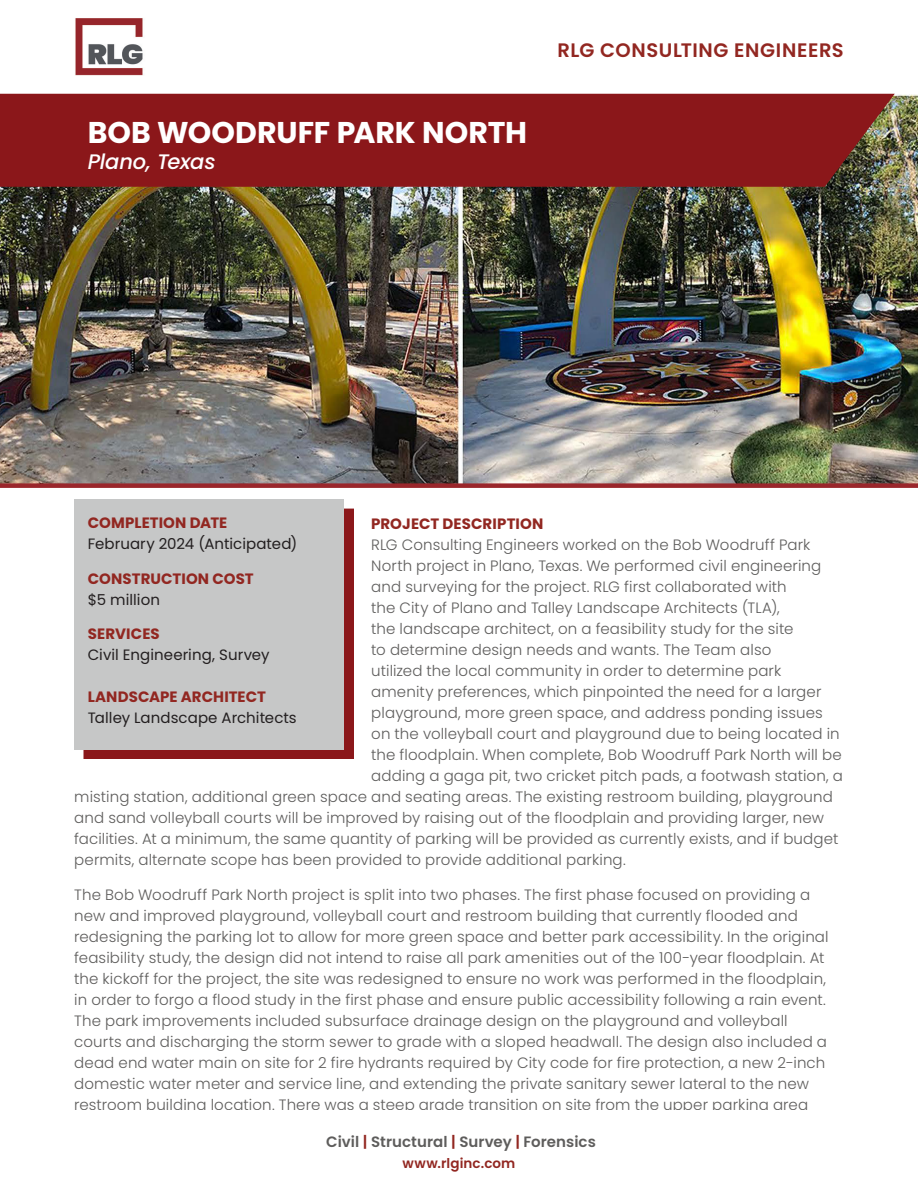
<style>
.page{position:relative;width:918px;height:1188px;background:#fff}
.page>*{position:absolute;margin:0;border:0;box-sizing:border-box;transform-origin:0 0}
.project_name{font:700 30px "Poppins";letter-spacing:-.005em;color:#fff}
.project_location{font:italic 500 21px "Poppins";letter-spacing:-.01em;color:#fff}
.body{font:600 19.5px "Poppins";letter-spacing:.03em;color:#922721}
.project_description{font:300 15px/21px "Poppins";letter-spacing:.01em;color:#5e5d5c}
.proj_side_body_3{font:15px/21px "Poppins";letter-spacing:.005em;color:#231f20}
.body-2{font:600 15px "Poppins";color:#5e5d5c}
.proj_side_header3{font:15px/21px "Poppins";letter-spacing:.005em;color:#231f20}
.proj_side_body_1{font:15px "Poppins";letter-spacing:.005em;color:#231f20}
.project_description-2{font:700 15px "Poppins";letter-spacing:.005em;color:#922721}
.proj_side_header_2{font:700 15px "Poppins";color:#922721}
.proj_side_header1{font:700 15px "Poppins";color:#922721}
.proj_side_body_2{font:15px "Poppins";letter-spacing:.005em;color:#231f20}
.body-3{font:600 13.5px "Poppins";letter-spacing:.01em;color:#922721}
.s1{font-weight:700;color:#922721}
.s2{color:#922721}
</style>
<div class="page">
<img style="left:0;top:94px;width:918px;height:389px">
<div style="left:0;top:94px;width:895px;height:93px;background:#8b171a"></div>
<div style="left:0;top:483px;width:918px;height:5px;background:#9a262b"></div>
<img style="left:75px;top:18px;width:68px;height:58px">
<div style="left:84px;top:509px;width:270px;height:250px;background:#8b171a"></div>
<div style="left:74px;top:499px;width:270px;height:251px;background:#c6c7c7"></div>
<p class="project_name" style="left:88px;top:115px;width:441px">BOB WOODRUFF PARK NORTH</p>
<p class="project_location" style="left:88px;top:149px;width:129px">Plano, Texas</p>
<p class="body" style="left:557px;top:39px;width:288px">RLG CONSULTING ENGINEERS</p>
<p class="proj_side_header1" style="left:88px;top:514px;width:141px">COMPLETION DATE</p>
<p class="proj_side_body_1" style="left:88px;top:535px;width:211px">February 2024 (Anticipated)</p>
<p class="proj_side_header_2" style="left:88px;top:570px;width:168px">CONSTRUCTION COST</p>
<p class="proj_side_body_2" style="left:88px;top:591px;width:74px">$5 million</p>
<p class="proj_side_header3" style="left:88px;top:624px;width:183px"><span class="s1">SERVICES<br></span>Civil Engineering, Survey</p>
<p class="proj_side_body_3" style="left:88px;top:687px;width:211px"><span class="s1">LANDSCAPE ARCHITECT<br></span>Talley Landscape Architects</p>
<p class="project_description-2" style="left:371px;top:515px;width:174px">PROJECT DESCRIPTION</p>
<p class="project_description" style="left:371px;top:534px;width:441px">RLG Consulting Engineers worked on the Bob Woodruff Park</p>
<p class="project_description" style="left:371px;top:555px;width:452px">North project in Plano, Texas. We performed civil engineering</p>
<p class="project_description" style="left:371px;top:576px;width:417px">and surveying for the project. RLG first collaborated with</p>
<p class="project_description" style="left:371px;top:597px;width:410px">the City of Plano and Talley Landscape Architects (TLA),</p>
<p class="project_description" style="left:371px;top:618px;width:424px">the landscape architect, on a feasibility study for the site</p>
<p class="project_description" style="left:371px;top:639px;width:402px">to determine design needs and wants. The Team also</p>
<p class="project_description" style="left:371px;top:660px;width:412px">utilized the local community in order to determine park</p>
<p class="project_description" style="left:371px;top:681px;width:452px">amenity preferences, which pinpointed the need for a larger</p>
<p class="project_description" style="left:371px;top:702px;width:453px">playground, more green space, and address ponding issues</p>
<p class="project_description" style="left:371px;top:723px;width:470px">on the volleyball court and playground due to being located in</p>
<p class="project_description" style="left:371px;top:744px;width:472px">the floodplain. When complete, Bob Woodruff Park North will be</p>
<p class="project_description" style="left:371px;top:765px;width:473px">adding a gaga pit, two cricket pitch pads, a footwash station, a</p>
<p class="project_description" style="left:74px;top:786px;width:760px">misting station, additional green space and seating areas. The existing restroom building, playground</p>
<p class="project_description" style="left:74px;top:807px;width:751px">and sand volleyball courts will be improved by raising out of the floodplain and providing larger, new</p>
<p class="project_description" style="left:74px;top:828px;width:766px">facilities. At a minimum, the same quantity of parking will be provided as currently exists, and if budget</p>
<p class="project_description" style="left:74px;top:849px;width:553px">permits, alternate scope has been provided to provide additional parking.</p>
<p class="project_description" style="left:74px;top:884px;width:756px">The Bob Woodruff Park North project is split into two phases. The first phase focused on providing a new and improved playground, volleyball court and restroom building that currently flooded and redesigning the parking lot to allow for more green space and better park accessibility. In the original feasibility study, the design did not intend to raise all park amenities out of the 100-year floodplain. At the kickoff for the project, the site was redesigned to ensure no work was performed in the floodplain, in order to forgo a flood study in the first phase and ensure public accessibility following a rain event.<br>The park improvements included subsurface drainage design on the playground and volleyball courts and discharging the storm sewer to grade with a sloped headwall. The design also included a dead end water main on site for 2 fire hydrants required by City code for fire protection, a new 2-inch domestic water meter and service line, and extending the private sanitary sewer lateral to the new restroom building location. There was a steep grade transition on site from the upper parking area</p>
<p class="body-2" style="left:326px;top:1133px;width:271px">Civil <span class="s2">|</span> Structural <span class="s2">|</span> Survey <span class="s2">|</span> Forensics</p>
<p class="body-3" style="left:403px;top:1155px;width:114px">www.rlginc.com</p>
</div>
